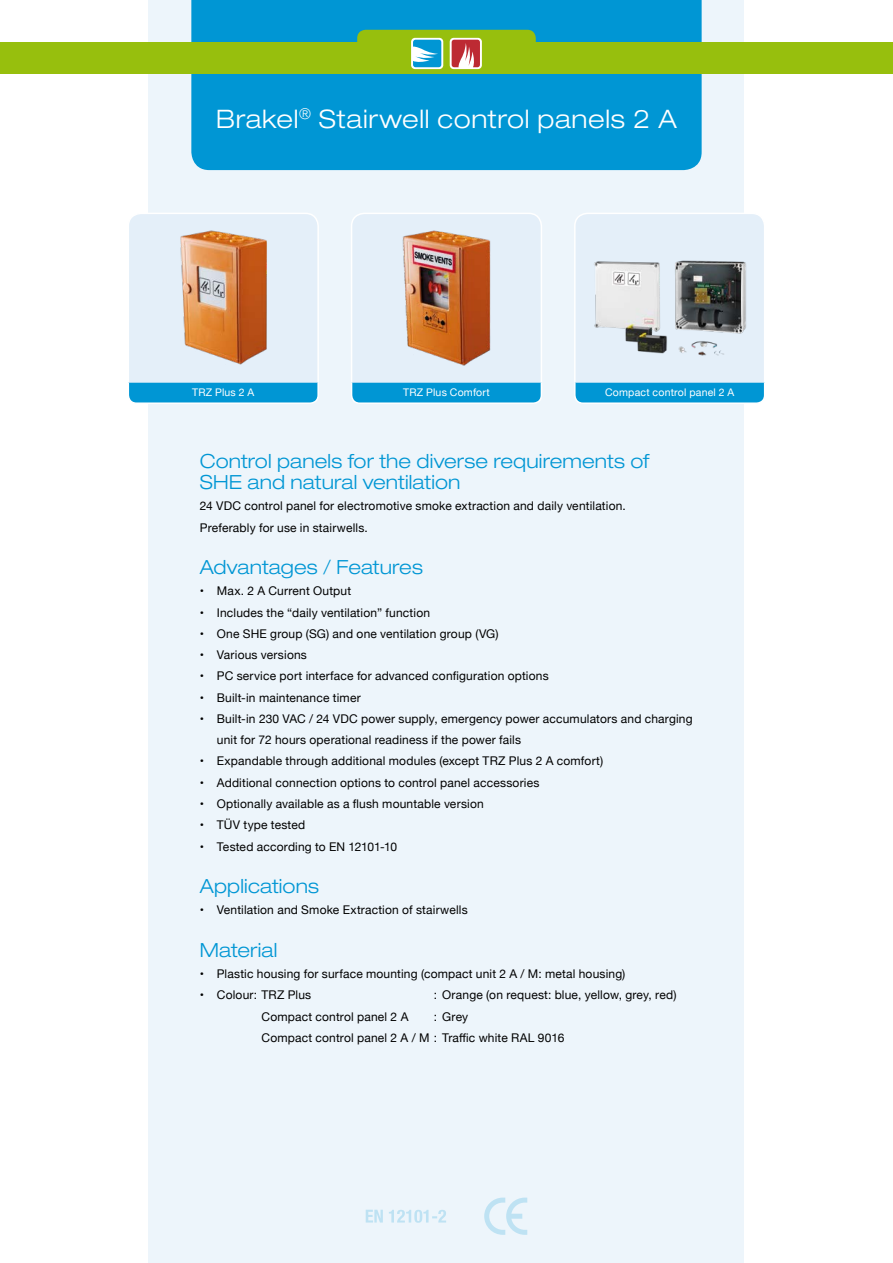
<style>
.page{position:relative;width:893px;height:1263px;background:#fff}
.page>*{position:absolute;margin:0;border:0;box-sizing:border-box;transform-origin:0 0}
.t1{font:300 expanded 25.5px "Helvetica Neue";letter-spacing:.025em;color:#fff}
.t2{font:300 expanded 19.5px/21.3px "Helvetica Neue";letter-spacing:.005em;color:#0096d4}
.t3{font:12px/21.3px "Helvetica Neue";letter-spacing:.015em;color:#000}
.t4{font:10.5px "Helvetica Neue";letter-spacing:.02em;color:#fff}
</style>
<div class="page">
<div style="left:149px;top:0;width:595px;height:1263px;background:#edf5fb"></div>
<div style="left:191px;top:0;width:511px;height:170px;background:#0096d4"></div>
<div style="left:0;top:43px;width:893px;height:31px;background:#97bf0d"></div>
<div style="left:128px;top:213px;width:190px;height:190px;background:#e4eff9;border-radius:13px"></div>
<img style="left:180px;top:230px;width:87px;height:135px">
<div style="left:128px;top:213px;width:191px;height:191px;border:2px solid #fff;border-radius:13px"></div>
<div style="left:575px;top:213px;width:190px;height:190px;background:#e4eff9;border-radius:13px"></div>
<img style="left:594px;top:260px;width:152px;height:96px">
<div style="left:574px;top:213px;width:191px;height:191px;border:2px solid #fff;border-radius:13px"></div>
<svg style="left:128px;top:381px;width:191px;height:24px;background:#2ea8db"></svg>
<svg style="left:574px;top:381px;width:191px;height:23px;background:#26a5da"></svg>
<div style="left:352px;top:213px;width:189px;height:190px;background:#e4eff9;border-radius:13px"></div>
<img style="left:402px;top:230px;width:89px;height:136px">
<div style="left:351px;top:213px;width:191px;height:191px;border:2px solid #fff;border-radius:13px"></div>
<svg style="left:351px;top:381px;width:191px;height:23px;background:#26a5da"></svg>
<svg style="left:411px;top:38px;width:32px;height:31px"></svg>
<svg style="left:450px;top:38px;width:32px;height:31px"></svg>
<svg style="left:357px;top:30px;width:179px;height:37px"></svg>
<svg style="left:366px;top:1210px;width:80px;height:13px"></svg>
<svg style="left:484px;top:1197px;width:43px;height:38px"></svg>
<h1 class="t1" style="left:216px;top:103px;width:462px">Brakel<sup>®</sup> Stairwell control panels 2 A</h1>
<p class="t4" style="left:192px;top:385px;width:64px">TRZ Plus 2 A</p>
<p class="t4" style="left:403px;top:385px;width:88px">TRZ Plus Comfort</p>
<p class="t4" style="left:605px;top:385px;width:131px">Compact control panel 2 A</p>
<h2 class="t2" style="left:200px;top:450px;width:451px">Control panels for the diverse requirements of<br>SHE and natural ventilation</h2>
<p class="t3" style="left:200px;top:496px;width:427px">24 VDC control panel for electromotive smoke extraction and daily ventilation.<br>Preferably for use in stairwells.</p>
<h2 class="t2" style="left:200px;top:556px;width:225px">Advantages / Features</h2>
<p class="t3" style="left:200px;top:581px;width:153px">• Max. 2 A Current Output</p>
<p class="t3" style="left:200px;top:602px;width:232px">• Includes the “daily ventilation” function</p>
<p class="t3" style="left:200px;top:624px;width:300px">• One SHE group (SG) and one ventilation group (VG)</p>
<p class="t3" style="left:200px;top:645px;width:109px">• Various versions</p>
<p class="t3" style="left:200px;top:666px;width:350px">• PC service port interface for advanced configuration options</p>
<p class="t3" style="left:200px;top:687px;width:162px">• Built-in maintenance timer</p>
<p class="t3" style="left:217px;top:709px;width:477px;text-indent:-17px">• Built-in 230 VAC / 24 VDC power supply, emergency power accumulators and charging unit for 72 hours operational readiness if the power fails</p>
<p class="t3" style="left:200px;top:751px;width:405px">• Expandable through additional modules (except TRZ Plus 2 A comfort)</p>
<p class="t3" style="left:200px;top:772px;width:341px">• Additional connection options to control panel accessories</p>
<p class="t3" style="left:200px;top:794px;width:285px">• Optionally available as a flush mountable version</p>
<p class="t3" style="left:200px;top:815px;width:107px">• TÜV type tested</p>
<p class="t3" style="left:200px;top:836px;width:199px">• Tested according to EN 12101-10</p>
<h2 class="t2" style="left:200px;top:875px;width:121px">Applications</h2>
<p class="t3" style="left:200px;top:900px;width:269px">• Ventilation and Smoke Extraction of stairwells</p>
<h2 class="t2" style="left:200px;top:939px;width:79px">Material</h2>
<p class="t3" style="left:200px;top:964px;width:427px">• Plastic housing for surface mounting (compact unit 2 A / M: metal housing)</p>
<p class="t3" style="left:200px;top:985px;width:113px">• Colour: TRZ Plus</p>
<p class="t3" style="left:434px;top:985px;width:244px">: Orange (on request: blue, yellow, grey, red)</p>
<p class="t3" style="left:261px;top:1006px;width:148px">Compact control panel 2 A</p>
<p class="t3" style="left:261px;top:1006px;width:304px;text-indent:172px">: Grey<br>Compact control panel 2 A / M : Traffic white RAL 9016</p>
</div>
